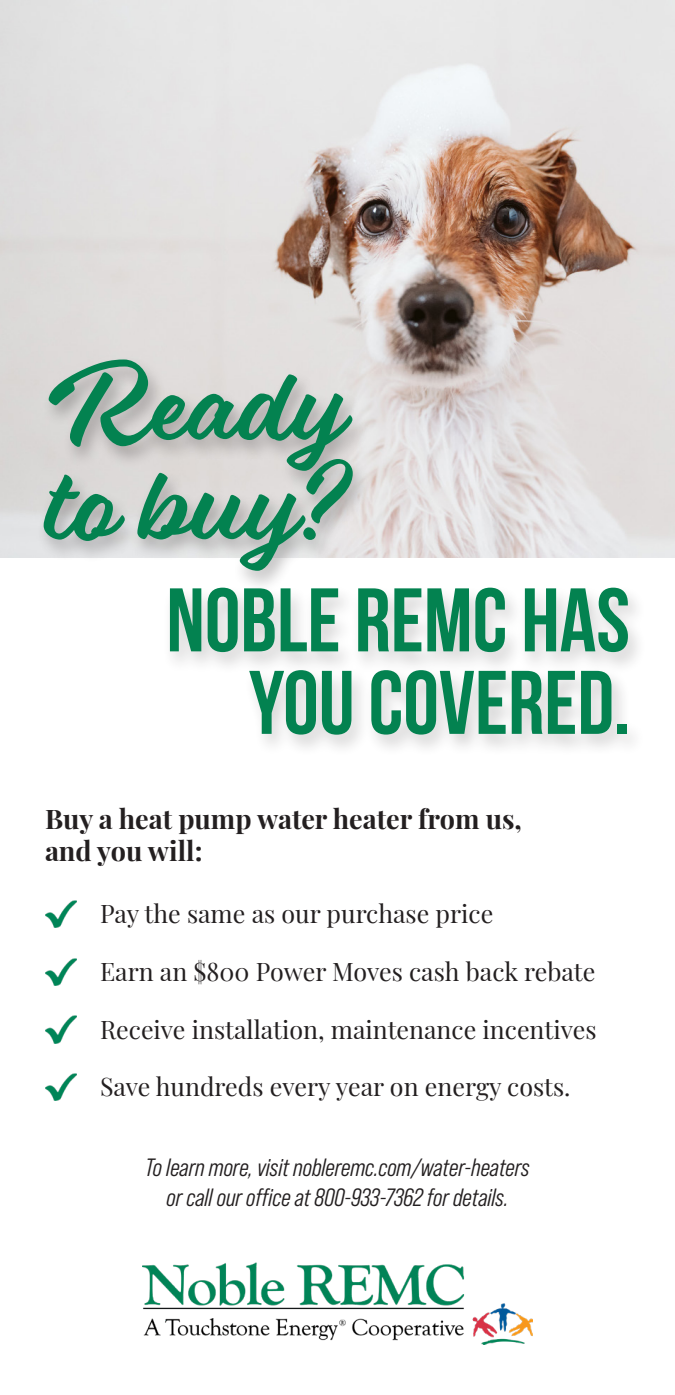
<style>
.page{position:relative;width:675px;height:1395px;background:#fff}
.page>*{position:absolute;margin:0;border:0;box-sizing:border-box;transform-origin:0 0}
.t1{font:105px "Eds Market Main Script";color:#038250}
.t2{font:700 90px "Bebas Neue";color:#038250}
.t3{font:700 27px "Playfair Display";color:#231f20}
.t4{font:25px "Playfair Display";color:#231f20}
.t5{font:italic 25px "Bebas Neue Pro Middle";color:#231f20}
</style>
<div class="page">
<img style="left:142px;top:1262px;width:391px;height:83px">
<img style="left:0;top:0;width:675px;height:557px">
<div style="left:37px;top:356px;width:334px;height:237px;background:#231f20;opacity:.3"></div>
<div style="left:162px;top:584px;width:485px;height:174px;background:#231f20;opacity:.2"></div>
<img style="left:45px;top:901px;width:32px;height:27px">
<img style="left:45px;top:958px;width:32px;height:28px">
<img style="left:45px;top:1016px;width:32px;height:27px">
<img style="left:45px;top:1073px;width:32px;height:28px">
<p class="t1" style="left:45px;top:341px;width:304px">Ready</p>
<p class="t1" style="left:45px;top:441px;width:311px">to buy?</p>
<p class="t2" style="left:166px;top:571px;width:465px">NOBLE REMC HAS</p>
<p class="t2" style="left:249px;top:653px;width:383px">YOU COVERED.</p>
<p class="t3" style="left:45px;top:797px;width:478px">Buy a heat pump water heater from us,</p>
<p class="t3" style="left:45px;top:830px;width:159px">and you will:</p>
<p class="t4" style="left:100px;top:894px;width:395px">Pay the same as our purchase price</p>
<p class="t4" style="left:100px;top:952px;width:497px">Earn an $800 Power Moves cash back rebate</p>
<p class="t4" style="left:100px;top:1010px;width:498px">Receive installation, maintenance incentives</p>
<p class="t4" style="left:100px;top:1067px;width:472px">Save hundreds every year on energy costs.</p>
<p class="t5" style="left:145px;top:1153px;width:386px">To learn more, visit nobleremc.com/water-heaters</p>
<p class="t5" style="left:167px;top:1183px;width:343px">or call our office at 800-933-7362 for details.</p>
</div>
